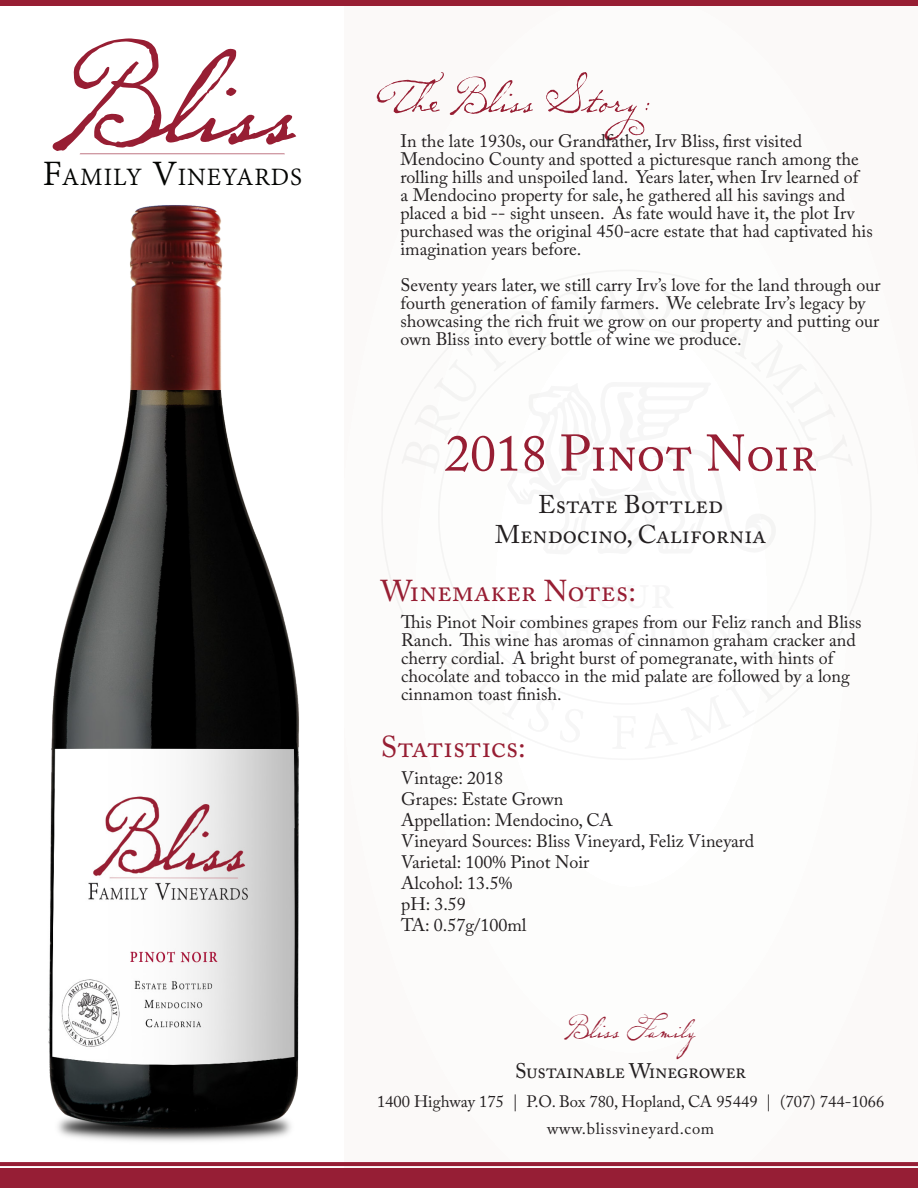
<style>
.page{position:relative;width:918px;height:1188px;background:#fff}
.page>*{position:absolute;margin:0;border:0;box-sizing:border-box;transform-origin:0 0}
.t1{font:75px "P22 Dearest Pro";color:#971e33}
.t2{font:51px "Adobe Caslon Pro";color:#971e33}
.t3{font:43.5px "P22 Dearest Pro";color:#971e33}
.t4{font:700 38.1px/34.7px "Adobe Gurmukhi";letter-spacing:.05em;color:#231f20;text-align:center}
.t5{font:30px "Adobe Caslon Pro";color:#971e33}
.t6{font:27.15px "Adobe Gurmukhi";letter-spacing:.035em;color:#040503}
.t7{font:25.5px/30px "Adobe Caslon Pro";color:#231f20;text-align:center}
.t8{font:21px "Adobe Caslon Pro";letter-spacing:-.02em;color:#231f20}
.t9{font:18px/18px "Adobe Caslon Pro";color:#231f20}
.t10{font:16.5px/27px "Adobe Caslon Pro";color:#231f20;text-align:center}
.s1{font-size:38.7px}
.s2{font-size:56.25px}
.s3{font-size:49.5px}
</style>
<div class="page">
<div style="left:344px;top:5px;width:573px;height:1183px;background:#fcfbfa"></div>
<div style="left:0;top:0;width:918px;height:5px;background:#971e33"></div>
<svg style="left:0;top:1162px;width:918px;height:26px;background:#9d2e44"></svg>
<svg style="left:73px;top:38px;width:220px;height:89px"></svg>
<img style="left:47px;top:127px;width:252px;height:1061px">
<h3 class="t6" style="left:43px;top:162px;width:261px"><span class="s1">F</span>AMILY <span class="s1">V</span>INEYARDS</h3>
<h1 class="t1" style="left:380px;top:41px;width:274px">The Bliss Stor<span class="s2">y</span>:</h1>
<p class="t9" style="left:400px;top:132px;width:474px">In the late 1930s, our Grandfather, Irv Bliss, first visited Mendocino County and spotted a picturesque ranch among the rolling hills and unspoiled land. Years later, when Irv learned of<br>a Mendocino property for sale, he gathered all his savings and placed a bid -- sight unseen. As fate would have it, the plot Irv purchased was the original 450-acre estate that had captivated his imagination years before.</p>
<p class="t9" style="left:400px;top:276px;width:482px">Seventy years later, we still carry Irv’s love for the land through our fourth generation of family farmers. We celebrate Irv’s legacy by showcasing the rich fruit we grow on our property and putting our own Bliss into every bottle of wine we produce.</p>
<h2 class="t2" style="left:445px;top:423px;width:373px">2018 Pinot Noir</h2>
<h3 class="t7" style="left:495px;top:489px;width:273px">Estate Bottled<br>Mendocino, California</h3>
<h3 class="t5" style="left:381px;top:573px;width:257px">Winemaker Notes:</h3>
<p class="t9" style="left:401px;top:613px;width:462px">This Pinot Noir combines grapes from our Feliz ranch and Bliss Ranch. This wine has aromas of cinnamon graham cracker and cherry cordial. A bright burst of pomegranate, with hints of chocolate and tobacco in the mid palate are followed by a long cinnamon toast finish.</p>
<h3 class="t5" style="left:381px;top:729px;width:147px">Statistics:</h3>
<p class="t9" style="left:401px;top:768px;width:355px;line-height:21px">Vintage: 2018<br>Grapes: Estate Grown<br>Appellation: Mendocino, CA<br>Vineyard Sources: Bliss Vineyard, Feliz Vineyard<br>Varietal: 100% Pinot Noir<br>Alcohol: 13.5%<br>pH: 3.59<br>TA: 0.57g/100ml</p>
<h3 class="t4" style="left:496px;top:580px;width:258px">FOUR<br>GENERATIONS</h3>
<h3 class="t3" style="left:567px;top:997px;width:129px"><span class="s3">Bliss</span> Family</h3>
<p class="t8" style="left:515px;top:1059px;width:232px">Sustainable Winegrower</p>
<p class="t10" style="left:377px;top:1087px;width:509px">1400 Highway 175 | P.O. Box 780, Hopland, CA 95449 | (707) 744-1066 www.blissvineyard.com</p>
</div>
